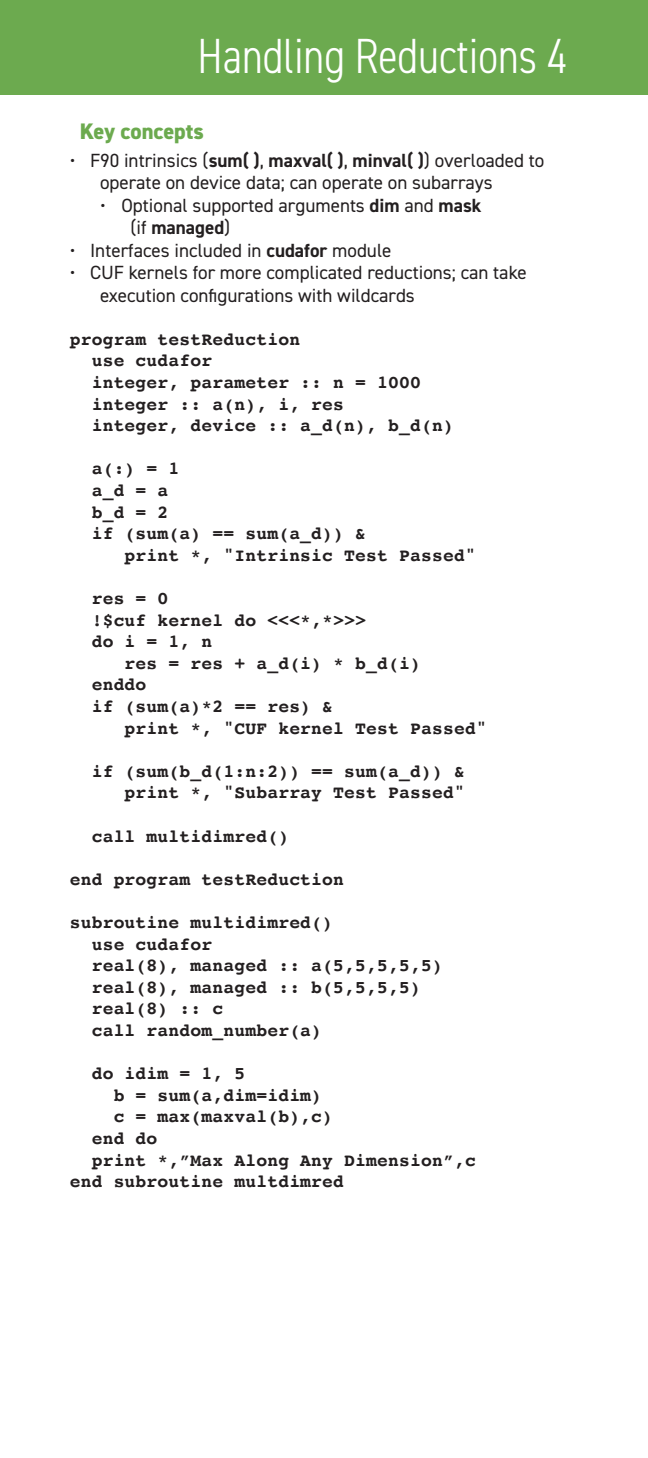
<style>
.page{position:relative;width:648px;height:1458px;background:#fff}
.page>*{position:absolute;margin:0;border:0;box-sizing:border-box;transform-origin:0 0}
.t1{font:300 condensed 49.5px "DIN2014";color:#fff}
.Clauses{font:800 22.5px "DIN2014";color:#6caa4f}
.t2{font:19.12px/22.5px "DIN2014";color:#231f20}
.Example_listing{font:700 18px/21.6px "Courier";letter-spacing:.01em;color:#231f20}
.s1{font-weight:700}
</style>
<div class="page">
<div style="left:0;top:0;width:648px;height:95px;background:#6caa4f"></div>
<h1 class="t1" style="left:198px;top:25px;width:371px">Handling Reductions 4</h1>
<p class="Clauses" style="left:80px;top:116px;width:126px">Key concepts</p>
<p class="t2" style="left:100px;top:148px;width:446px;text-indent:-30px">• F90 intrinsics (<span class="s1">sum( )</span>, <span class="s1">maxval( )</span>, <span class="s1">minval( )</span>) overloaded to operate on device data; can operate on subarrays</p>
<p class="t2" style="left:130px;top:193px;width:353px;text-indent:-30px">• Optional supported arguments <span class="s1">dim</span> and <span class="s1">mask </span>(if <span class="s1">managed</span>)</p>
<p class="t2" style="left:70px;top:238px;width:323px">• Interfaces included in <span class="s1">cudafor</span> module</p>
<p class="t2" style="left:100px;top:261px;width:428px;text-indent:-30px">• CUF kernels for more complicated reductions; can take execution configurations with wildcards</p>
<p class="Example_listing" style="left:70px;top:328px;width:232px">program testReduction</p>
<p class="Example_listing" style="left:92px;top:349px;width:122px">use cudafor</p>
<p class="Example_listing" style="left:92px;top:371px;width:331px">integer, parameter :: n = 1000</p>
<p class="Example_listing" style="left:92px;top:392px;width:254px">integer :: a(n), i, res</p>
<p class="Example_listing" style="left:92px;top:414px;width:364px">integer, device :: a_d(n), b_d(n)</p>
<p class="Example_listing" style="left:92px;top:457px;width:89px">a(:) = 1</p>
<p class="Example_listing" style="left:92px;top:479px;width:78px">a_d = a</p>
<p class="Example_listing" style="left:92px;top:500px;width:78px">b_d = 2</p>
<p class="Example_listing" style="left:125px;top:522px;width:353px;text-indent:-33px">if (sum(a) == sum(a_d)) &amp;<br>print *, "Intrinsic Test Passed"</p>
<p class="Example_listing" style="left:92px;top:587px;width:78px">res = 0</p>
<p class="Example_listing" style="left:92px;top:608px;width:276px">!$cuf kernel do &lt;&lt;&lt;*,*&gt;&gt;&gt;</p>
<p class="Example_listing" style="left:92px;top:630px;width:122px">do i = 1, n</p>
<p class="Example_listing" style="left:125px;top:652px;width:298px">res = res + a_d(i) * b_d(i)</p>
<p class="Example_listing" style="left:92px;top:673px;width:56px">enddo</p>
<p class="Example_listing" style="left:92px;top:695px;width:243px">if (sum(a)*2 == res) &amp;</p>
<p class="Example_listing" style="left:125px;top:716px;width:364px">print *, "CUF kernel Test Passed"</p>
<p class="Example_listing" style="left:92px;top:760px;width:375px">if (sum(b_d(1:n:2)) == sum(a_d)) &amp;</p>
<p class="Example_listing" style="left:125px;top:781px;width:342px">print *, "Subarray Test Passed"</p>
<p class="Example_listing" style="left:92px;top:824px;width:199px">call multidimred()</p>
<p class="Example_listing" style="left:70px;top:868px;width:276px">end program testReduction</p>
<p class="Example_listing" style="left:70px;top:911px;width:265px">subroutine multidimred()</p>
<p class="Example_listing" style="left:92px;top:932px;width:122px">use cudafor</p>
<p class="Example_listing" style="left:92px;top:954px;width:353px">real(8), managed :: a(5,5,5,5,5)</p>
<p class="Example_listing" style="left:92px;top:976px;width:331px">real(8), managed :: b(5,5,5,5)</p>
<p class="Example_listing" style="left:92px;top:997px;width:133px">real(8) :: c</p>
<p class="Example_listing" style="left:92px;top:1019px;width:232px">call random_number(a)</p>
<p class="Example_listing" style="left:92px;top:1062px;width:155px">do idim = 1, 5</p>
<p class="Example_listing" style="left:114px;top:1084px;width:210px">b = sum(a,dim=idim)</p>
<p class="Example_listing" style="left:114px;top:1105px;width:221px">c = max(maxval(b),c)</p>
<p class="Example_listing" style="left:92px;top:1127px;width:67px">end do</p>
<p class="Example_listing" style="left:92px;top:1148px;width:386px">print *,”Max Along Any Dimension”,c</p>
<p class="Example_listing" style="left:70px;top:1170px;width:276px">end subroutine multdimred</p>
</div>
